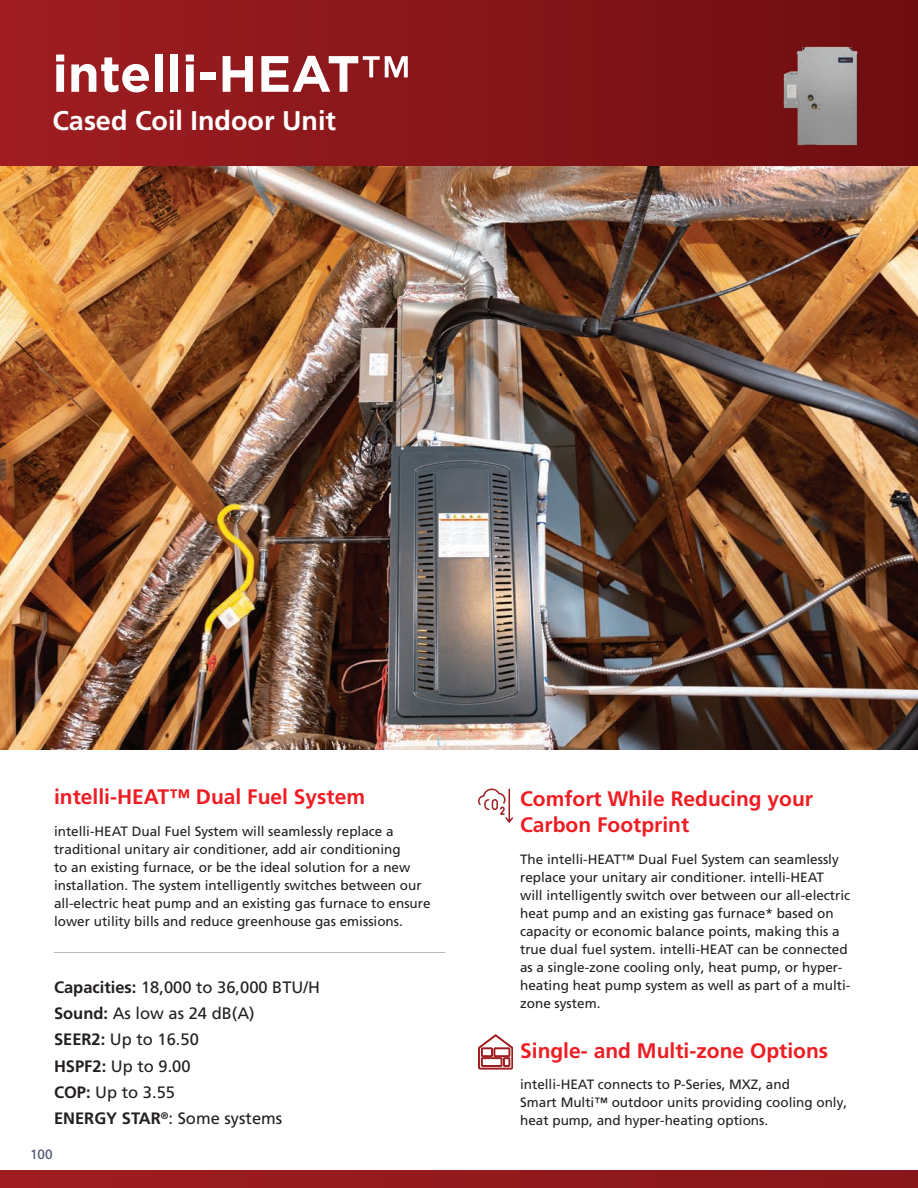
<style>
.page{position:relative;width:918px;height:1188px;background:#fff}
.page>*{position:absolute;margin:0;border:0;box-sizing:border-box;transform-origin:0 0}
.t1{font:700 51px "Gotham";color:#fff}
.t2{font:700 27px "Frutiger LT Pro";color:#fff}
.t3{font:700 21px/26.4px "Frutiger LT Pro";color:#ee1d23}
.t4{font:16.5px/26.2px "Frutiger LT Pro";color:#231f20}
.t5{font:13.5px/18px "Frutiger LT Pro";color:#231f20}
.t6{font:13.5px "Frutiger LT Pro";color:#4a516c}
.s1{font-family:"Frutiger LT Pro";font-weight:400}
.s2{font-weight:700}
.s3{font-weight:700;font-stretch:condensed}
</style>
<div class="page">
<div style="left:0;top:1170px;width:918px;height:18px;background:#931a1e"></div>
<svg style="left:478px;top:788px;width:35px;height:35px"></svg>
<div style="left:0;top:0;width:918px;height:167px;background:linear-gradient(to right,#9f1e21,#6e0d11)"></div>
<img style="left:0;top:166px;width:918px;height:584px">
<hr style="left:54px;top:952px;width:392px;height:1px;background:#b7bac3">
<svg style="left:478px;top:1034px;width:35px;height:35px"></svg>
<img style="left:776px;top:39px;width:87px;height:112px">
<h1 class="t1" style="left:52px;top:40px;width:360px">intelli-HEAT<span class="s1">™</span></h1>
<h2 class="t2" style="left:52px;top:105px;width:285px">Cased Coil Indoor Unit</h2>
<h3 class="t3" style="left:54px;top:784px;width:313px">intelli-HEAT™ Dual Fuel System</h3>
<p class="t5" style="left:54px;top:822px;width:378px">intelli-HEAT Dual Fuel System will seamlessly replace a traditional unitary air conditioner, add air conditioning<br>to an existing furnace, or be the ideal solution for a new installation. The system intelligently switches between our all-electric heat pump and an existing gas furnace to ensure lower utility bills and reduce greenhouse gas emissions.</p>
<p class="t4" style="left:54px;top:974px;width:267px"><span class="s2">Capacities:</span> 18,000 to 36,000 BTU/H<br><span class="s2">Sound:</span> As low as 24 dB(A)<br><span class="s2">SEER2:</span> Up to 16.50<br><span class="s2">HSPF2:</span> Up to 9.00<br><span class="s2">COP:</span> Up to 3.55<br><span class="s2">ENERGY STAR</span><sup>®</sup>: Some systems</p>
<p class="t6" style="left:30px;top:1147px;width:24px">100</p>
<h3 class="t3" style="left:520px;top:785px;width:294px">Comfort While Reducing your<br>Carbon Footprint</h3>
<p class="t5" style="left:520px;top:850px;width:332px">The intelli-HEAT<span class="s3">™</span> Dual Fuel System can seamlessly replace your unitary air conditioner. intelli-HEAT<br>will intelligently switch over between our all-electric heat pump and an existing gas furnace* based on capacity or economic balance points, making this a true dual fuel system. intelli-HEAT can be connected as a single-zone cooling only, heat pump, or hyper&shy;heating heat pump system as well as part of a multi&shy;zone system.</p>
<h3 class="t3" style="left:520px;top:1037px;width:310px">Single- and Multi-zone Options</h3>
<p class="t5" style="left:520px;top:1076px;width:329px">intelli-HEAT connects to P-Series, MXZ, and<br>Smart Multi<span class="s3">™</span> outdoor units providing cooling only, heat pump, and hyper-heating options.</p>
</div>
